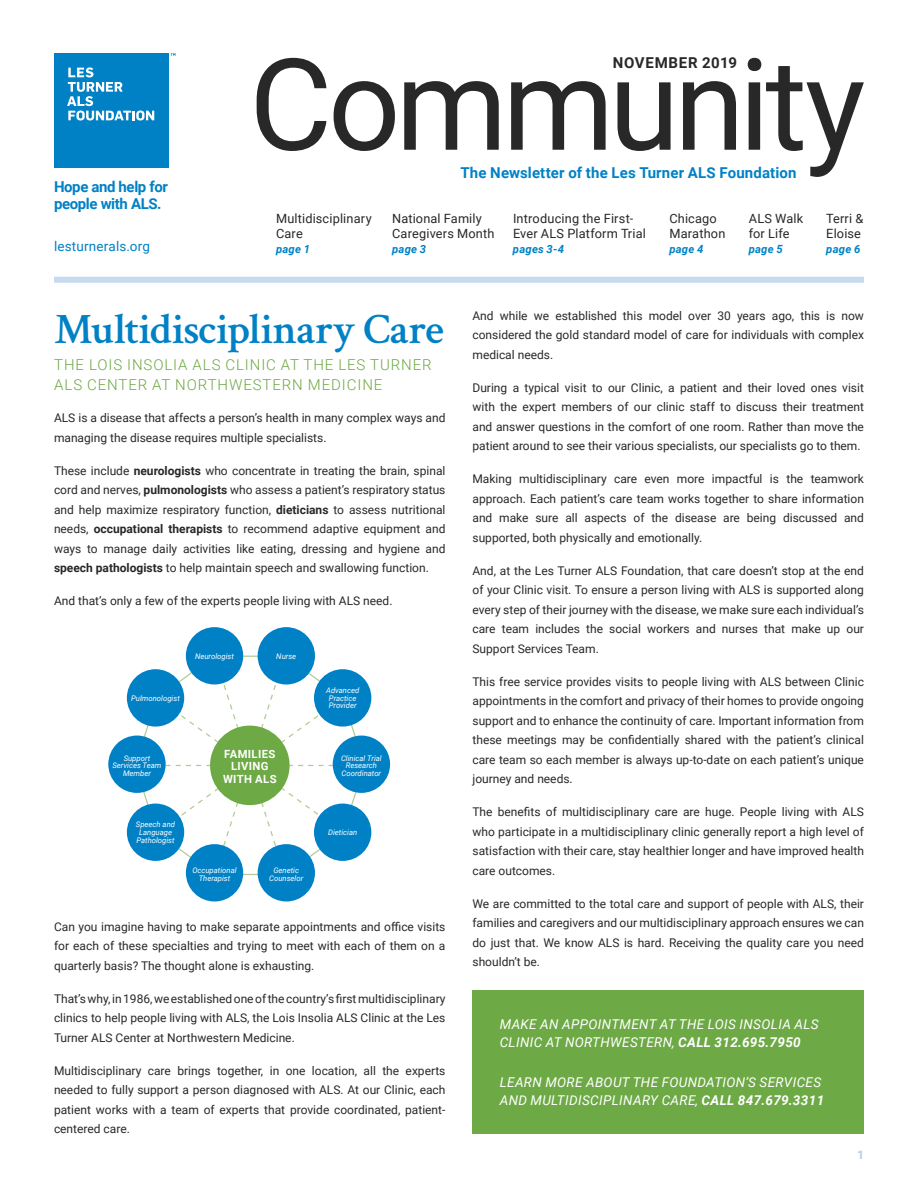
<style>
.page{position:relative;width:918px;height:1188px;background:#fff}
.page>*{position:absolute;margin:0;border:0;box-sizing:border-box;transform-origin:0 0}
.t1{font:127.5px "Roboto";letter-spacing:-.04em;color:#292829}
.t2{font:600 43.5px "Crimson Text";letter-spacing:-.015em;color:#0081c6}
.t3{font:300 15px/19.5px "Roboto";letter-spacing:.06em;color:#6da944}
.t4{font:700 15px "Roboto";letter-spacing:.005em;color:#0081c6}
.t5{font:700 15px/17.2px "Roboto";letter-spacing:-.025em;color:#0081c6}
.t6{font:700 15px "Roboto";letter-spacing:.05em;color:#292829}
.t7{font:italic 13.5px/18px "Roboto";letter-spacing:.025em;color:#fff}
.t8{font:13.5px "Roboto";letter-spacing:.01em;color:#0081c6}
.t9{font:12.75px/15px "Roboto";letter-spacing:.015em;color:#292829}
.t10{font:12px/19.5px "Roboto";color:#292829;text-align:justify}
.t11{font:900 12px "Roboto";color:#b9d3ed}
.t12{font:italic 700 11.25px "Roboto";letter-spacing:.02em;color:#0081c6}
.t13{font:700 11.25px/12.9px "Roboto";letter-spacing:.035em;color:#fff;text-align:center}
.t14{font:italic 7.65px/7.6px "Roboto";color:#fff;text-align:center}
.s1{font-weight:700}
</style>
<div class="page">
<div style="left:54px;top:53px;width:115px;height:115px;background:#0081c6"></div>
<svg style="left:67px;top:67px;width:87px;height:53px"></svg>
<svg style="left:171px;top:53px;width:5px;height:3px"></svg>
<div style="left:54px;top:277px;width:810px;height:6px;background:#c6daf0"></div>
<svg style="left:135px;top:654px;width:229px;height:223px"></svg>
<div style="left:210px;top:726px;width:80px;height:79px;background:#6da944;border-radius:50%"></div>
<div style="left:258px;top:627px;width:57px;height:58px;background:#0081c6;border-radius:50%"></div>
<div style="left:314px;top:669px;width:57px;height:58px;background:#0081c6;border-radius:50%"></div>
<div style="left:333px;top:736px;width:57px;height:57px;background:#0081c6;border-radius:50%"></div>
<div style="left:314px;top:804px;width:57px;height:57px;background:#0081c6;border-radius:50%"></div>
<div style="left:258px;top:844px;width:57px;height:58px;background:#0081c6;border-radius:50%"></div>
<div style="left:186px;top:627px;width:57px;height:58px;background:#0081c6;border-radius:50%"></div>
<div style="left:186px;top:844px;width:57px;height:58px;background:#0081c6;border-radius:50%"></div>
<div style="left:127px;top:669px;width:57px;height:58px;background:#0081c6;border-radius:50%"></div>
<div style="left:127px;top:804px;width:57px;height:57px;background:#0081c6;border-radius:50%"></div>
<div style="left:108px;top:736px;width:58px;height:57px;background:#0081c6;border-radius:50%"></div>
<div style="left:472px;top:990px;width:392px;height:144px;background:#6da944"></div>
<p class="t5" style="left:54px;top:177px;width:115px">Hope and help for people with ALS.</p>
<p class="t8" style="left:54px;top:236px;width:98px">lesturnerals.org</p>
<p class="t6" style="left:613px;top:52px;width:126px">NOVEMBER 2019</p>
<p class="t1" style="left:249px;top:15px;width:618px">Community</p>
<p class="t4" style="left:461px;top:162px;width:337px">The Newsletter of the Les Turner ALS Foundation</p>
<p class="t9" style="left:276px;top:211px;width:97px">Multidisciplinary</p>
<p class="t9" style="left:276px;top:226px;width:28px">Care</p>
<p class="t12" style="left:276px;top:242px;width:36px">page 1</p>
<p class="t9" style="left:392px;top:211px;width:91px">National Family</p>
<p class="t9" style="left:392px;top:226px;width:104px">Caregivers Month</p>
<p class="t12" style="left:392px;top:242px;width:36px">page 3</p>
<p class="t9" style="left:513px;top:211px;width:134px">Introducing the First-<br>Ever ALS Platform Trial</p>
<p class="t12" style="left:513px;top:242px;width:53px">pages 3-4</p>
<p class="t9" style="left:669px;top:211px;width:49px">Chicago</p>
<p class="t9" style="left:669px;top:226px;width:58px">Marathon</p>
<p class="t12" style="left:669px;top:242px;width:36px">page 4</p>
<p class="t9" style="left:749px;top:211px;width:56px">ALS Walk</p>
<p class="t9" style="left:749px;top:226px;width:42px">for Life</p>
<p class="t12" style="left:749px;top:242px;width:36px">page 5</p>
<p class="t9" style="left:826px;top:211px;width:39px">Terri &amp;</p>
<p class="t9" style="left:826px;top:226px;width:36px">Eloise</p>
<p class="t12" style="left:826px;top:242px;width:36px">page 6</p>
<p class="t2" style="left:54px;top:299px;width:391px">Multidisciplinary Care</p>
<p class="t3" style="left:54px;top:354px;width:379px">THE LOIS INSOLIA ALS CLINIC AT THE LES TURNER<br>ALS CENTER AT NORTHWESTERN MEDICINE</p>
<p class="t10" style="left:54px;top:408px;width:393px">ALS is a disease that affects a person’s health in many complex ways and managing the disease requires multiple specialists.</p>
<p class="t10" style="left:54px;top:460px;width:393px">These include <span class="s1">neurologists</span> who concentrate in treating the brain, spinal cord and nerves, <span class="s1">pulmonologists</span> who assess a patient’s respiratory status and help maximize respiratory function, <span class="s1">dieticians</span> to assess nutritional needs, <span class="s1">occupational therapists</span> to recommend adaptive equipment and ways to manage daily activities like eating, dressing and hygiene and <span class="s1">speech pathologists</span> to help maintain speech and swallowing function.</p>
<p class="t10" style="left:54px;top:591px;width:340px">And that’s only a few of the experts people living with ALS need.</p>
<p class="t14" style="left:131px;top:694px;width:50px">Pulmonologist</p>
<p class="t14" style="left:195px;top:652px;width:40px">Neurologist</p>
<p class="t14" style="left:276px;top:652px;width:21px">Nurse</p>
<p class="t14" style="left:124px;top:754px;width:28px">Support</p>
<p class="t14" style="left:113px;top:762px;width:50px">Services Team<br>Member</p>
<p class="t14" style="left:136px;top:821px;width:41px">Speech and</p>
<p class="t14" style="left:139px;top:828px;width:35px">Language</p>
<p class="t14" style="left:136px;top:836px;width:40px">Pathologist</p>
<p class="t13" style="left:224px;top:747px;width:53px">FAMILIES<br>LIVING</p>
<p class="t13" style="left:223px;top:772px;width:55px">WITH ALS</p>
<p class="t14" style="left:192px;top:866px;width:46px">Occupational<br>Therapist</p>
<p class="t14" style="left:274px;top:866px;width:27px">Genetic</p>
<p class="t14" style="left:269px;top:874px;width:36px">Counselor</p>
<p class="t14" style="left:326px;top:686px;width:35px">Advanced</p>
<p class="t14" style="left:329px;top:694px;width:29px">Practice</p>
<p class="t14" style="left:329px;top:702px;width:29px">Provider</p>
<p class="t14" style="left:341px;top:754px;width:42px">Clinical Trial<br>Research</p>
<p class="t14" style="left:342px;top:769px;width:41px">Coordinator</p>
<p class="t14" style="left:328px;top:828px;width:31px">Dietician</p>
<p class="t10" style="left:54px;top:916px;width:393px">Can you imagine having to make separate appointments and office visits for each of these specialties and trying to meet with each of them on a quarterly basis? The thought alone is exhausting.</p>
<p class="t10" style="left:54px;top:988px;width:393px">That’s why, in 1986, we established one of the country’s first multidisciplinary clinics to help people living with ALS, the Lois Insolia ALS Clinic at the Les Turner ALS Center at Northwestern Medicine.</p>
<p class="t10" style="left:54px;top:1060px;width:393px">Multidisciplinary care brings together, in one location, all the experts needed to fully support a person diagnosed with ALS. At our Clinic, each patient works with a team of experts that provide coordinated, patient&shy;centered care.</p>
<p class="t10" style="left:472px;top:305px;width:393px">And while we established this model over 30 years ago, this is now considered the gold standard model of care for individuals with complex medical needs.</p>
<p class="t10" style="left:472px;top:377px;width:393px">During a typical visit to our Clinic, a patient and their loved ones visit with the expert members of our clinic staff to discuss their treatment and answer questions in the comfort of one room. Rather than move the patient around to see their various specialists, our specialists go to them.</p>
<p class="t10" style="left:472px;top:469px;width:393px">Making multidisciplinary care even more impactful is the teamwork approach. Each patient’s care team works together to share information and make sure all aspects of the disease are being discussed and supported, both physically and emotionally.</p>
<p class="t10" style="left:472px;top:560px;width:393px">And, at the Les Turner ALS Foundation, that care doesn’t stop at the end of your Clinic visit. To ensure a person living with ALS is supported along every step of their journey with the disease, we make sure each individual’s care team includes the social workers and nurses that make up our Support Services Team.</p>
<p class="t10" style="left:472px;top:671px;width:393px">This free service provides visits to people living with ALS between Clinic appointments in the comfort and privacy of their homes to provide ongoing support and to enhance the continuity of care. Important information from these meetings may be confidentially shared with the patient’s clinical care team so each member is always up-to-date on each patient’s unique journey and needs.</p>
<p class="t10" style="left:472px;top:802px;width:393px">The benefits of multidisciplinary care are huge. People living with ALS who participate in a multidisciplinary clinic generally report a high level of satisfaction with their care, stay healthier longer and have improved health care outcomes.</p>
<p class="t10" style="left:472px;top:893px;width:393px">We are committed to the total care and support of people with ALS, their families and caregivers and our multidisciplinary approach ensures we can do just that. We know ALS is hard. Receiving the quality care you need shouldn’t be.</p>
<p class="t7" style="left:500px;top:1015px;width:321px">MAKE AN APPOINTMENT AT THE LOIS INSOLIA ALS<br>CLINIC AT NORTHWESTERN, <span class="s1">CALL 312.695.7950</span></p>
<p class="t7" style="left:500px;top:1073px;width:326px">LEARN MORE ABOUT THE FOUNDATION’S SERVICES<br>AND MULTIDISCIPLINARY CARE, <span class="s1">CALL 847.679.3311</span></p>
<p class="t11" style="left:857px;top:1146px;width:8px">1</p>
</div>
